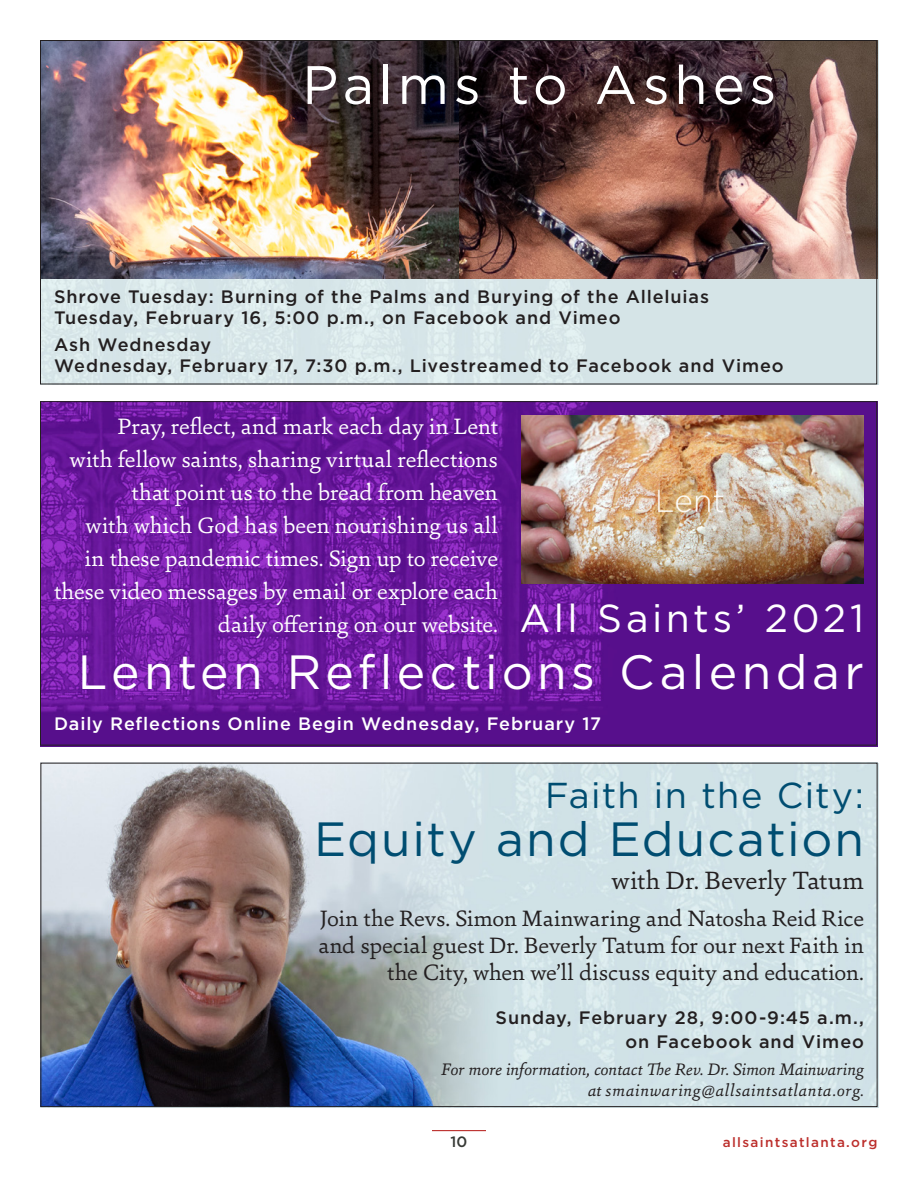
<style>
.page{position:relative;width:918px;height:1188px;background:#fff}
.page>*{position:absolute;margin:0;border:0;box-sizing:border-box;transform-origin:0 0}
.t1{font:54px "Gotham";letter-spacing:.09em;color:#fff}
.t2{font:48px "Gotham";letter-spacing:.09em;color:#fff}
.t3{font:48px "Gotham";letter-spacing:.04em;color:#004d71}
.t4{font:39px "Gotham";letter-spacing:.09em;color:#fff}
.t5{font:36px "Gotham";letter-spacing:.035em;color:#004d71}
.t6{font:27px "Sina";color:#231f20}
.t7{font:24px/33px "Sina";color:#fff;text-align:right}
.t8{font:24px/27px "Sina";color:#231f20;text-align:right}
.t9{font:500 18px/24px "Gotham";letter-spacing:.05em;color:#231f20;text-align:right}
.t10{font:italic 18px "Sina";letter-spacing:.01em;color:#231f20}
.t11{font:500 18px "Gotham";letter-spacing:.05em;color:#fff}
.t12{font:italic 18px "Sina";letter-spacing:.035em;color:#231f20}
.t13{font:500 15px "Gotham";color:#373a36}
.t14{font:500 13.5px "Gotham";letter-spacing:.1em;color:#bc2f2c}
</style>
<div class="page">
<img style="left:42px;top:402px;width:836px;height:344px">
<img style="left:42px;top:765px;width:834px;height:340px">
<img style="left:40px;top:279px;width:838px;height:106px">
<img style="left:42px;top:42px;width:417px;height:237px">
<img style="left:459px;top:40px;width:419px;height:239px">
<hr style="left:432px;top:1130px;width:54px;height:1px;background:#bc2f2c">
<img style="left:522px;top:415px;width:342px;height:169px">
<p class="t1" style="left:302px;top:50px;width:475px">Palms to Ashes</p>
<p class="t9" style="left:54px;top:284px;width:657px">Shrove Tuesday: Burning of the Palms and Burying of the Alleluias</p>
<p class="t9" style="left:54px;top:305px;width:568px">Tuesday, February 16, 5:00 p.m., on Facebook and Vimeo</p>
<p class="t9" style="left:54px;top:332px;width:159px">Ash Wednesday</p>
<p class="t9" style="left:54px;top:353px;width:731px">Wednesday, February 17, 7:30 p.m., Livestreamed to Facebook and Vimeo</p>
<p class="t7" style="left:54px;top:409px;width:445px">Pray, reflect, and mark each day in Lent<br>with fellow saints, sharing virtual reflections that point us to the bread from heaven<br>with which God has been nourishing us all<br>in these pandemic times. Sign up to receive these video messages by email or explore each daily offering on our website.</p>
<p class="t4" style="left:520px;top:593px;width:346px">All Saints’ 2021</p>
<p class="t2" style="left:78px;top:641px;width:788px">Lenten Reflections Calendar</p>
<p class="t11" style="left:54px;top:712px;width:549px">Daily Reflections Online Begin Wednesday, February 17</p>
<p class="t5" style="left:545px;top:773px;width:320px">Faith in the City:</p>
<p class="t3" style="left:314px;top:809px;width:551px">Equity and Education</p>
<p class="t6" style="left:612px;top:863px;width:254px">with Dr. Beverly Tatum</p>
<p class="t8" style="left:318px;top:904px;width:547px">Join the Revs. Simon Mainwaring and Natosha Reid Rice and special guest Dr. Beverly Tatum for our next Faith in the City, when we’ll discuss equity and education.</p>
<p class="t9" style="left:496px;top:1005px;width:370px">Sunday, February 28, 9:00-9:45 a.m., on Facebook and Vimeo</p>
<p class="t10" style="left:442px;top:1057px;width:424px">For more information, contact The Rev. Dr. Simon Mainwaring</p>
<p class="t12" style="left:588px;top:1078px;width:277px">at smainwaring@allsaintsatlanta.org.</p>
<p class="t13" style="left:451px;top:1132px;width:18px">10</p>
<p class="t14" style="left:723px;top:1134px;width:156px">allsaintsatlanta.org</p>
</div>
